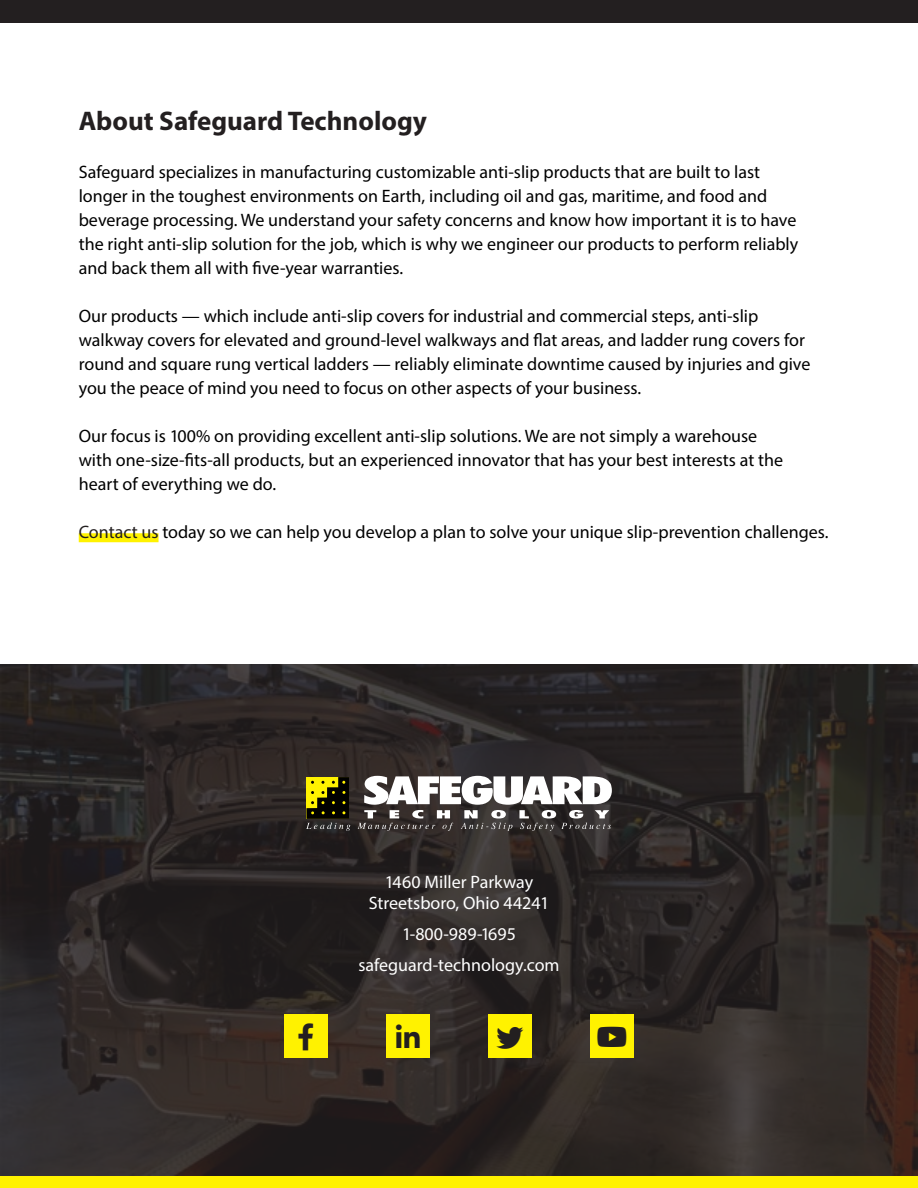
<style>
.page{position:relative;width:918px;height:1188px;background:#fff}
.page>*{position:absolute;margin:0;border:0;box-sizing:border-box;transform-origin:0 0}
.t1{font:700 27px "Myriad Pro";color:#231f20}
.t2{font:27px "Font Awesome 5 Brands";color:#231f20}
.t3{font:18px/24px "Myriad Pro";color:#000}
.t4{font:18px/21.6px "Myriad Pro";color:#fff;text-align:center}
.s1{color:#231f20}
</style>
<div class="page">
<div style="left:0;top:1176px;width:918px;height:12px;background:#fff200"></div>
<div style="left:0;top:0;width:918px;height:22px;background:#231f20"></div>
<svg style="left:0;top:664px;width:918px;height:512px;background:#2c2725"></svg>
<div style="left:79px;top:533px;width:80px;height:9px;background:#fff200"></div>
<div style="left:284px;top:1014px;width:44px;height:44px;background:#fff200"></div>
<div style="left:386px;top:1014px;width:44px;height:44px;background:#fff200"></div>
<div style="left:488px;top:1014px;width:44px;height:44px;background:#fff200"></div>
<div style="left:590px;top:1014px;width:44px;height:44px;background:#fff200"></div>
<svg style="left:358px;top:776px;width:254px;height:55px"></svg>
<svg style="left:306px;top:777px;width:44px;height:54px;background:#5a550d"></svg>
<h1 class="t1" style="left:79px;top:103px;width:350px">About Safeguard Technology</h1>
<p class="t3" style="left:79px;top:159px;width:721px">Safeguard specializes in manufacturing customizable anti-slip products that are built to last longer in the toughest environments on Earth, including oil and gas, maritime, and food and beverage processing. We understand your safety concerns and know how important it is to have the right anti-slip solution for the job, which is why we engineer our products to perform reliably and back them all with five-year warranties.</p>
<p class="t3" style="left:79px;top:303px;width:733px">Our products — which include anti-slip covers for industrial and commercial steps, anti-slip walkway covers for elevated and ground-level walkways and flat areas, and ladder rung covers for round and square rung vertical ladders — reliably eliminate downtime caused by injuries and give you the peace of mind you need to focus on other aspects of your business.</p>
<p class="t3" style="left:79px;top:423px;width:706px">Our focus is 100% on providing excellent anti-slip solutions. We are not simply a warehouse with one-size-fits-all products, but an experienced innovator that has your best interests at the heart of everything we do.</p>
<p class="t3" style="left:79px;top:519px;width:751px"><span class="s1">Contact us</span> today so we can help you develop a plan to solve your unique slip-prevention challenges.</p>
<p class="t4" style="left:369px;top:871px;width:182px">1460 Miller Parkway<br>Streetsboro, Ohio 44241</p>
<p class="t4" style="left:358px;top:918px;width:203px;line-height:30.6px">1-800-989-1695 safeguard-technology.com</p>
<h1 class="t2" style="left:396px;top:1024px;width:25px">●■■■</h1>
<h1 class="t2" style="left:496px;top:1024px;width:28px">▼▼▼</h1>
<h1 class="t2" style="left:597px;top:1023px;width:32px">□◆▼◆</h1>
</div>
